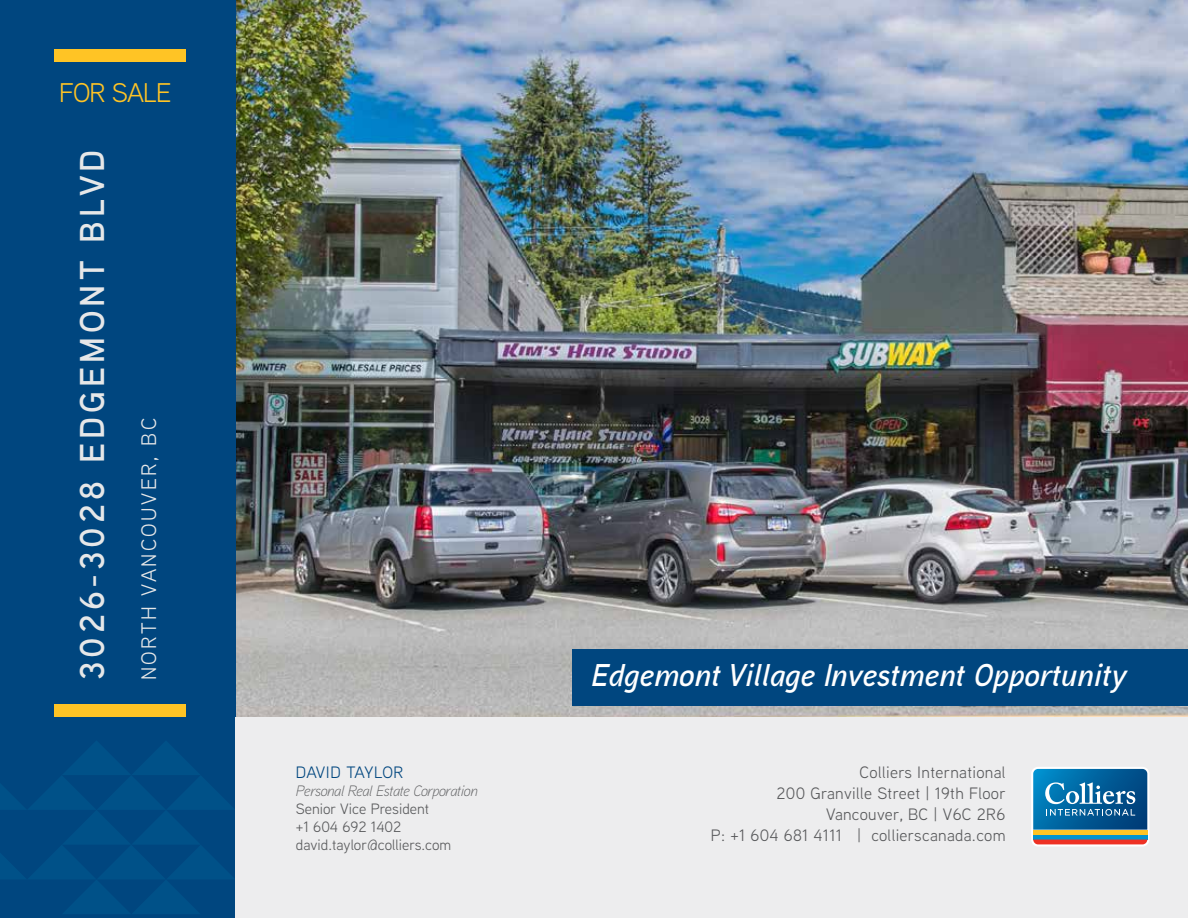
<style>
.page{position:relative;width:1188px;height:918px;background:#fff}
.page>*{position:absolute;margin:0;border:0;box-sizing:border-box;transform-origin:0 0}
.t1{font:600 34.5px "Aaux Next";letter-spacing:.115em;color:#e6e7e8}
.t2{font:italic 600 31.5px "Aaux Next";letter-spacing:.005em;color:#fff}
.t3{font:27px "Aaux Next";letter-spacing:-.03em;color:#ffc425}
.t4{font:21px "Aaux Next";letter-spacing:.115em;color:#e6e7e8}
.t5{font:16.5px/21px "Aaux Next";letter-spacing:.02em;color:#58595b;text-align:right}
.t6{font:16.5px "Aaux Next";color:#00467f}
.t7{font:15px/18px "Aaux Next";color:#58595b}
.t8{font:italic 300 15px "Aaux Next";letter-spacing:-.01em;color:#58595b}
</style>
<div class="page">
<img style="left:236px;top:0;width:952px;height:717px">
<div style="left:0;top:0;width:236px;height:918px;background:#00467f"></div>
<div style="left:572px;top:649px;width:616px;height:56px;background:#00467f"></div>
<svg style="left:0;top:740px;width:236px;height:174px"></svg>
<div style="left:236px;top:717px;width:952px;height:201px;background:#ededee"></div>
<div style="left:54px;top:705px;width:132px;height:12px;background:#ffc425"></div>
<div style="left:54px;top:50px;width:132px;height:12px;background:#ffc425"></div>
<svg style="left:1031px;top:767px;width:118px;height:79px;background:#467fa0"></svg>
<h3 class="t3" style="left:59px;top:75px;width:114px">FOR SALE</h3>
<h1 class="t1" style="left:68px;top:680px;width:532px;rotate:-90deg">3026-3028 EDGEMONT BLVD</h1>
<p class="t4" style="left:135px;top:680px;width:264px;rotate:-90deg">NORTH VANCOUVER, BC</p>
<p class="t6" style="left:296px;top:761px;width:109px">DAVID TAYLOR</p>
<p class="t8" style="left:296px;top:781px;width:183px">Personal Real Estate Corporation</p>
<p class="t7" style="left:296px;top:800px;width:157px">Senior Vice President<br>+1 604 692 1402 david.taylor@colliers.com</p>
<h2 class="t2" style="left:591px;top:653px;width:537px">Edgemont Village Investment Opportunity</h2>
<p class="t5" style="left:711px;top:762px;width:297px">Colliers International<br>200 Granville Street | 19th Floor<br>Vancouver, BC | V6C 2R6<br>P: +1 604 681 4111 | collierscanada.com</p>
</div>
